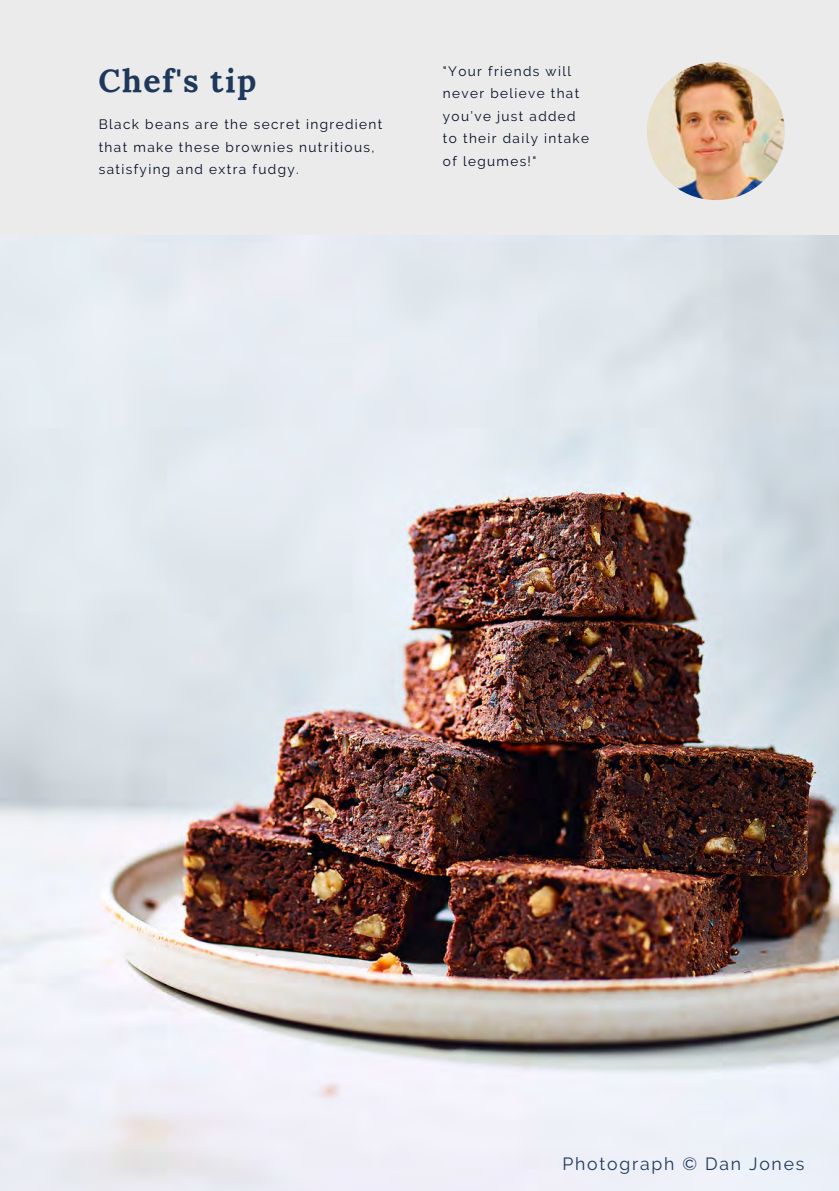
<style>
.page{position:relative;width:839px;height:1191px;background:#fff}
.page>*{position:absolute;margin:0;border:0;box-sizing:border-box;transform-origin:0 0}
.t1{font:700 32px "Lora";letter-spacing:.045em;color:#1e385b}
.t2{font:17.6px "Raleway";letter-spacing:.1em;color:#1e385b}
.t3{font:13.6px/22.6px "Raleway";letter-spacing:.1em;color:#020e26}
</style>
<div class="page">
<div style="left:0;top:0;width:838px;height:1191px;background:#ebebeb"></div>
<img style="left:0;top:236px;width:838px;height:955px">
<img style="left:647px;top:62px;width:137px;height:138px;border-radius:50%">
<h1 class="t1" style="left:98px;top:60px;width:159px">Chef's tip</h1>
<p class="t3" style="left:99px;top:113px;width:285px">Black beans are the secret ingredient that make these brownies nutritious, satisfying and extra fudgy.</p>
<p class="t3" style="left:443px;top:59px;width:147px">"Your friends will never believe that you’ve just added to their daily intake of legumes!"</p>
<p class="t2" style="left:562px;top:1154px;width:243px">Photograph © Dan Jones</p>
</div>
